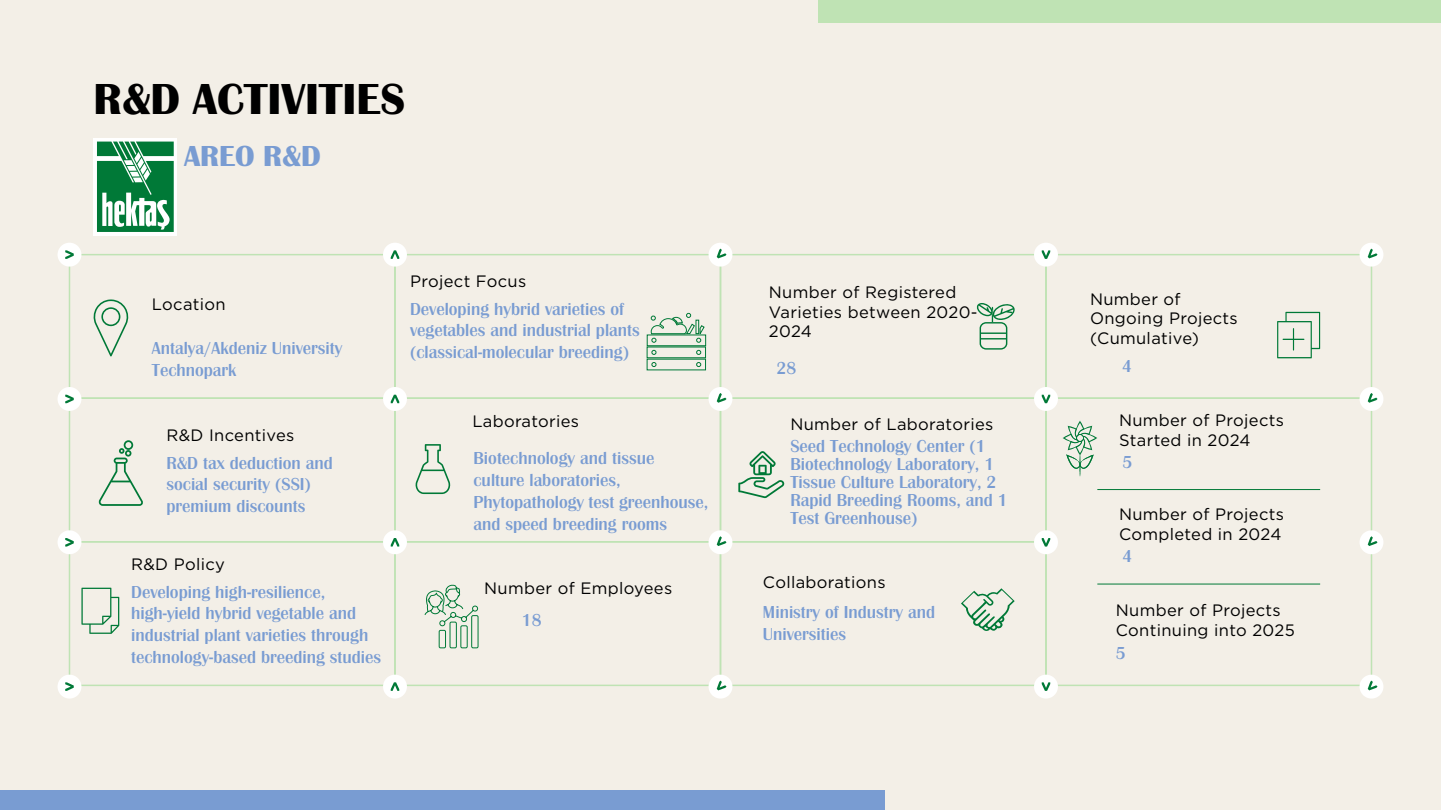
<style>
.page{position:relative;width:1441px;height:810px;background:#fff}
.page>*{position:absolute;margin:0;border:0;box-sizing:border-box;transform-origin:0 0}
.t1{font:700 45px "Britannic";color:#000}
.t2{font:700 30px "Britannic";color:#799cd2}
.t3{font:500 18px/21.9px "Britannic";color:#799cd2}
.t4{font:16.5px/19.5px "Gotham";letter-spacing:.02em;color:#000}
</style>
<div class="page">
<div style="left:0;top:0;width:1440px;height:810px;background:#f3efe7"></div>
<div style="left:1045px;top:254px;width:326px;height:145px;border:2px solid #bfe3b4"></div>
<div style="left:94px;top:138px;width:83px;height:97px;background:#fff"></div>
<svg style="left:97px;top:142px;width:77px;height:90px"></svg>
<div style="left:394px;top:254px;width:327px;height:145px;border:2px solid #bfe3b4"></div>
<div style="left:394px;top:397px;width:327px;height:146px;border:2px solid #bfe3b4"></div>
<div style="left:394px;top:541px;width:327px;height:145px;border:2px solid #bfe3b4"></div>
<div style="left:1045px;top:397px;width:326px;height:289px;border:2px solid #bfe3b4"></div>
<div style="left:69px;top:254px;width:326px;height:145px;border:2px solid #bfe3b4"></div>
<div style="left:69px;top:397px;width:326px;height:146px;border:2px solid #bfe3b4"></div>
<div style="left:69px;top:541px;width:326px;height:145px;border:2px solid #bfe3b4"></div>
<div style="left:719px;top:254px;width:327px;height:145px;border:2px solid #bfe3b4"></div>
<div style="left:719px;top:397px;width:327px;height:146px;border:2px solid #bfe3b4"></div>
<div style="left:719px;top:541px;width:327px;height:145px;border:2px solid #bfe3b4"></div>
<div style="left:1033px;top:243px;width:24px;height:24px;background:#fff;border-radius:50%"></div>
<svg style="left:1041px;top:250px;width:9px;height:9px"></svg>
<div style="left:1033px;top:530px;width:24px;height:24px;background:#fff;border-radius:50%"></div>
<svg style="left:1041px;top:538px;width:9px;height:9px"></svg>
<div style="left:1033px;top:387px;width:24px;height:24px;background:#fff;border-radius:50%"></div>
<svg style="left:1041px;top:395px;width:9px;height:8px"></svg>
<div style="left:1033px;top:675px;width:24px;height:24px;background:#fff;border-radius:50%"></div>
<svg style="left:1041px;top:682px;width:9px;height:9px"></svg>
<div style="left:57px;top:243px;width:24px;height:24px;background:#fff;border-radius:50%"></div>
<svg style="left:65px;top:250px;width:9px;height:9px"></svg>
<div style="left:57px;top:530px;width:24px;height:24px;background:#fff;border-radius:50%"></div>
<svg style="left:65px;top:538px;width:9px;height:9px"></svg>
<div style="left:57px;top:387px;width:24px;height:24px;background:#fff;border-radius:50%"></div>
<svg style="left:65px;top:395px;width:9px;height:8px"></svg>
<div style="left:57px;top:675px;width:24px;height:24px;background:#fff;border-radius:50%"></div>
<svg style="left:65px;top:682px;width:9px;height:9px"></svg>
<div style="left:383px;top:243px;width:24px;height:24px;background:#fff;border-radius:50%"></div>
<svg style="left:390px;top:250px;width:9px;height:9px"></svg>
<div style="left:383px;top:530px;width:24px;height:24px;background:#fff;border-radius:50%"></div>
<svg style="left:390px;top:538px;width:9px;height:9px"></svg>
<div style="left:383px;top:387px;width:24px;height:24px;background:#fff;border-radius:50%"></div>
<svg style="left:390px;top:395px;width:9px;height:8px"></svg>
<div style="left:383px;top:675px;width:24px;height:24px;background:#fff;border-radius:50%"></div>
<svg style="left:390px;top:682px;width:9px;height:9px"></svg>
<svg style="left:707px;top:243px;width:26px;height:25px"></svg>
<svg style="left:707px;top:529px;width:26px;height:26px"></svg>
<svg style="left:707px;top:386px;width:26px;height:26px"></svg>
<svg style="left:707px;top:673px;width:26px;height:26px"></svg>
<svg style="left:93px;top:299px;width:36px;height:57px"></svg>
<div style="left:0;top:791px;width:884px;height:19px;background:#799cd2"></div>
<div style="left:818px;top:0;width:622px;height:22px;background:#bfe3b4"></div>
<svg style="left:424px;top:584px;width:54px;height:65px"></svg>
<svg style="left:1277px;top:312px;width:42px;height:46px"></svg>
<svg style="left:646px;top:313px;width:60px;height:58px"></svg>
<svg style="left:738px;top:451px;width:46px;height:47px"></svg>
<svg style="left:961px;top:588px;width:53px;height:43px"></svg>
<svg style="left:415px;top:444px;width:35px;height:50px"></svg>
<svg style="left:81px;top:588px;width:38px;height:46px"></svg>
<svg style="left:1062px;top:421px;width:35px;height:55px"></svg>
<hr style="left:1097px;top:584px;width:222px;height:1px;background:#007937">
<hr style="left:1097px;top:489px;width:222px;height:1px;background:#007937">
<svg style="left:1357px;top:243px;width:26px;height:25px"></svg>
<svg style="left:1360px;top:529px;width:23px;height:26px"></svg>
<svg style="left:1357px;top:386px;width:26px;height:26px"></svg>
<svg style="left:1357px;top:673px;width:26px;height:26px"></svg>
<svg style="left:976px;top:303px;width:39px;height:47px"></svg>
<svg style="left:99px;top:440px;width:44px;height:66px"></svg>
<h1 class="t1" style="left:94px;top:72px;width:313px">R&amp;D ACTIVITIES</h1>
<h2 class="t2" style="left:184px;top:138px;width:138px">AREO R&amp;D</h2>
<p class="t4" style="left:152px;top:294px;width:75px">Location</p>
<p class="t3" style="left:152px;top:337px;width:192px">Antalya/Akdeniz University<br>Technopark</p>
<p class="t4" style="left:166px;top:425px;width:129px">R&amp;D Incentives</p>
<p class="t3" style="left:166px;top:452px;width:168px">R&amp;D tax deduction and social security (SSI) premium discounts</p>
<p class="t4" style="left:131px;top:554px;width:95px">R&amp;D Policy</p>
<p class="t3" style="left:131px;top:581px;width:251px">Developing high-resilience, high-yield hybrid vegetable and industrial plant varieties through technology-based breeding studies</p>
<p class="t4" style="left:410px;top:271px;width:118px">Project Focus</p>
<p class="t3" style="left:410px;top:298px;width:231px">Developing hybrid varieties of vegetables and industrial plants (classical-molecular breeding)</p>
<p class="t4" style="left:472px;top:411px;width:108px">Laboratories</p>
<p class="t3" style="left:473px;top:447px;width:236px">Biotechnology and tissue culture laboratories,<br>Phytopathology test greenhouse, and speed breeding rooms</p>
<p class="t4" style="left:484px;top:578px;width:189px">Number of Employees</p>
<p class="t3" style="left:522px;top:609px;width:21px">18</p>
<p class="t4" style="left:768px;top:282px;width:210px">Number of Registered<br>Varieties between 2020-<br>2024</p>
<p class="t4" style="left:1089px;top:289px;width:149px">Number of<br>Ongoing Projects (Cumulative)</p>
<p class="t3" style="left:776px;top:357px;width:21px">28</p>
<p class="t3" style="left:1121px;top:355px;width:11px">4</p>
<p class="t4" style="left:790px;top:414px;width:204px">Number of Laboratories</p>
<p class="t3" style="left:790px;top:437px;width:219px;line-height:18px">Seed Technology Center (1<br>Biotechnology Laboratory, 1<br>Tissue Culture Laboratory, 2<br>Rapid Breeding Rooms, and 1<br>Test Greenhouse)</p>
<p class="t4" style="left:762px;top:572px;width:124px">Collaborations</p>
<p class="t3" style="left:762px;top:601px;width:174px">Ministry of Industry and<br>Universities</p>
<p class="t4" style="left:1118px;top:410px;width:166px">Number of Projects<br>Started in 2024</p>
<p class="t3" style="left:1122px;top:451px;width:11px">5</p>
<p class="t4" style="left:1118px;top:504px;width:166px">Number of Projects<br>Completed in 2024</p>
<p class="t3" style="left:1122px;top:545px;width:11px">4</p>
<p class="t4" style="left:1115px;top:600px;width:180px">Number of Projects<br>Continuing into 2025</p>
<p class="t3" style="left:1115px;top:642px;width:11px">5</p>
</div>
